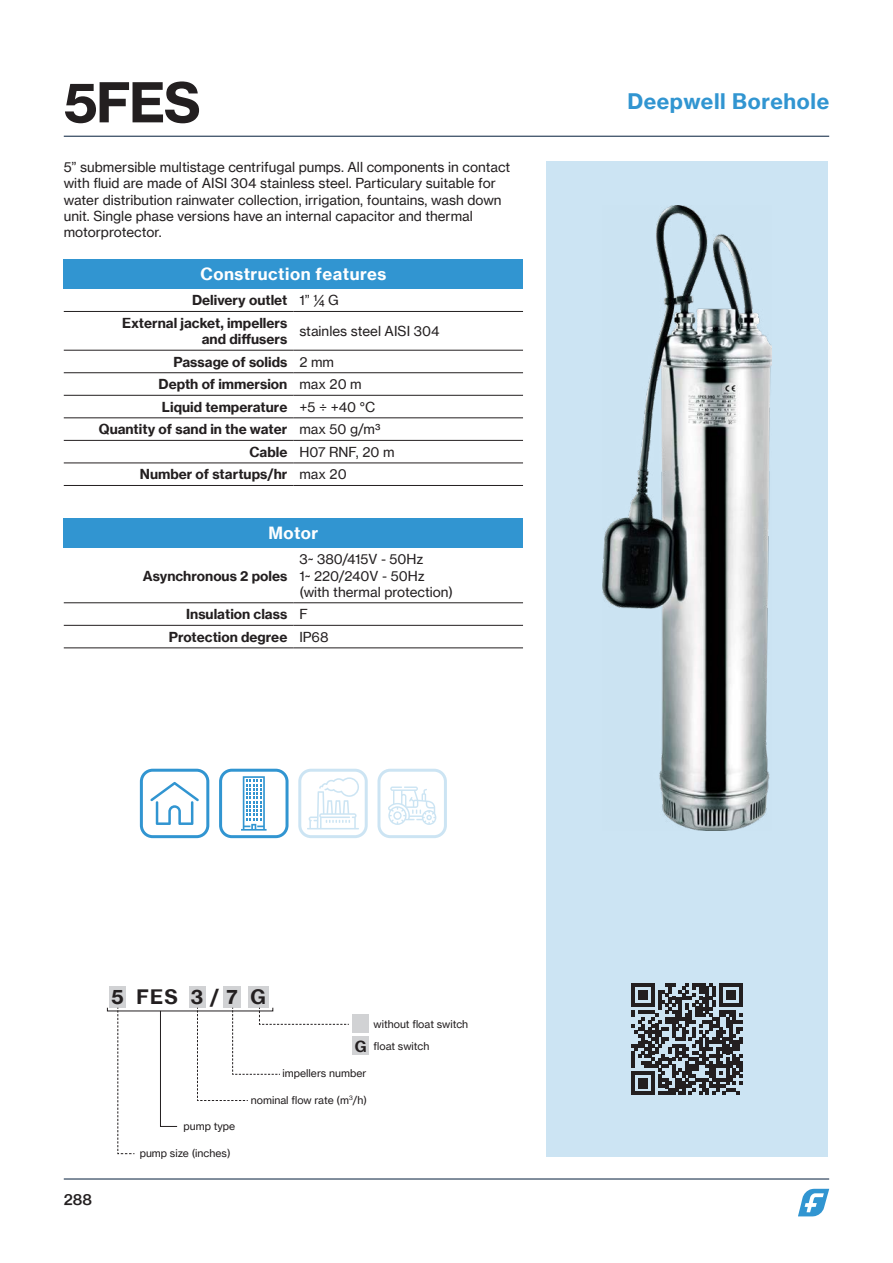
<style>
.page{position:relative;width:893px;height:1263px;background:#fff}
.page>*{position:absolute;margin:0;border:0;box-sizing:border-box;transform-origin:0 0}
.t1{font:700 54px "Neue Haas Grotesk Text Pro";color:#231f20}
.t2{font:700 21px "Neue Haas Grotesk Text Pro";letter-spacing:.03em;color:#3195d1}
.t3{font:700 19.5px "Neue Haas Grotesk Text Pro";color:#231f20}
.t4{font:700 16.5px "Neue Haas Grotesk Text Pro";letter-spacing:.03em;color:#fff}
.t5{font:500 15px "Neue Haas Grotesk Text Pro";color:#231f20}
.t6{font:13.5px/16.2px "Neue Haas Grotesk Text Pro";color:#231f20}
.t7{font:700 13.5px/22.5px "Neue Haas Grotesk Text Pro";color:#231f20}
.t8{font:10.5px/22.4px "Neue Haas Grotesk Text Pro";color:#231f20}
.s1{font-weight:400}
.s2{font-weight:700}
.s3{font-weight:700;font-size:15px}
</style>
<div class="page">
<hr style="left:64px;top:1178px;width:765px;height:1px;background:#051e3c">
<hr style="left:64px;top:136px;width:765px;height:1px;background:#051e3c">
<svg style="left:798px;top:1189px;width:31px;height:27px"></svg>
<div style="left:546px;top:162px;width:282px;height:995px;background:#cce4f3"></div>
<div style="left:64px;top:259px;width:459px;height:30px;background:#3195d1"></div>
<hr style="left:64px;top:311px;width:229px;height:1px;background:#231f20">
<hr style="left:293px;top:311px;width:230px;height:1px;background:#231f20">
<hr style="left:293px;top:350px;width:230px;height:1px;background:#231f20">
<hr style="left:64px;top:372px;width:229px;height:1px;background:#231f20">
<hr style="left:293px;top:372px;width:230px;height:1px;background:#231f20">
<hr style="left:64px;top:395px;width:229px;height:1px;background:#231f20">
<hr style="left:293px;top:395px;width:230px;height:1px;background:#231f20">
<hr style="left:64px;top:418px;width:229px;height:1px;background:#231f20">
<hr style="left:64px;top:440px;width:229px;height:1px;background:#231f20">
<hr style="left:293px;top:418px;width:230px;height:1px;background:#231f20">
<hr style="left:293px;top:440px;width:230px;height:1px;background:#231f20">
<hr style="left:293px;top:463px;width:230px;height:1px;background:#231f20">
<hr style="left:293px;top:485px;width:230px;height:1px;background:#231f20">
<hr style="left:64px;top:463px;width:229px;height:1px;background:#231f20">
<hr style="left:64px;top:350px;width:229px;height:1px;background:#231f20">
<hr style="left:64px;top:485px;width:229px;height:1px;background:#231f20">
<div style="left:64px;top:518px;width:459px;height:30px;background:#3195d1"></div>
<hr style="left:64px;top:602px;width:229px;height:1px;background:#231f20">
<hr style="left:293px;top:602px;width:230px;height:1px;background:#231f20">
<hr style="left:64px;top:625px;width:229px;height:1px;background:#231f20">
<hr style="left:293px;top:625px;width:230px;height:1px;background:#231f20">
<hr style="left:293px;top:648px;width:230px;height:1px;background:#231f20">
<hr style="left:64px;top:648px;width:229px;height:1px;background:#231f20">
<div style="left:219px;top:769px;width:70px;height:69px;border:3px solid #3195d1;border-radius:11px"></div>
<svg style="left:241px;top:776px;width:26px;height:55px"></svg>
<div style="left:140px;top:769px;width:69px;height:69px;border:3px solid #3195d1;border-radius:11px"></div>
<svg style="left:150px;top:782px;width:49px;height:43px"></svg>
<div style="left:377px;top:769px;width:70px;height:69px;border:3px solid #3195d1;border-radius:11px"></div>
<svg style="left:388px;top:786px;width:48px;height:39px"></svg>
<div style="left:298px;top:769px;width:70px;height:69px;border:3px solid #3195d1;border-radius:11px"></div>
<svg style="left:307px;top:777px;width:52px;height:52px"></svg>
<svg style="left:631px;top:983px;width:112px;height:112px"></svg>
<img style="left:602px;top:206px;width:170px;height:625px">
<div style="left:249px;top:986px;width:20px;height:22px;background:#d1d2d4"></div>
<div style="left:224px;top:986px;width:17px;height:22px;background:#d1d2d4"></div>
<div style="left:189px;top:986px;width:16px;height:22px;background:#d1d2d4"></div>
<div style="left:110px;top:986px;width:16px;height:22px;background:#d1d2d4"></div>
<svg style="left:160px;top:1010px;width:18px;height:117px"></svg>
<svg style="left:117px;top:1007px;width:18px;height:147px"></svg>
<div style="left:353px;top:1014px;width:16px;height:18px;background:#d1d2d4"></div>
<div style="left:353px;top:1037px;width:16px;height:18px;background:#d1d2d4"></div>
<svg style="left:197px;top:1007px;width:152px;height:94px"></svg>
<h1 class="t1" style="left:64px;top:69px;width:139px">5FES</h1>
<p class="t6" style="left:64px;top:159px;width:448px">5” submersible multistage centrifugal pumps. All components in contact with fluid are made of AISI 304 stainless steel. Particulary suitable for water distribution rainwater collection, irrigation, fountains, wash down unit. Single phase versions have an internal capacitor and thermal motorprotector.</p>
<p class="t4" style="left:200px;top:264px;width:187px">Construction features</p>
<p class="t7" style="left:122px;top:289px;width:218px;text-indent:70px">Delivery outlet <span class="s1">1” 1/4 G<br></span>External jacket, impellers</p>
<p class="t7" style="left:202px;top:328px;width:87px">and diffusers</p>
<p class="t6" style="left:299px;top:323px;width:142px">stainles steel AISI 304</p>
<p class="t7" style="left:173px;top:350px;width:162px">Passage of solids <span class="s1">2 mm</span></p>
<p class="t7" style="left:159px;top:373px;width:205px">Depth of immersion <span class="s1">max 20 m</span></p>
<p class="t7" style="left:162px;top:396px;width:215px">Liquid temperature <span class="s1">+5 ÷ +40 °C</span></p>
<p class="t7" style="left:99px;top:418px;width:283px">Quantity of sand in the water <span class="s1">max 50 g/m3</span></p>
<p class="t6" style="left:249px;top:444px;width:147px"><span class="s2">Cable</span> H07 RNF, 20 m</p>
<p class="t7" style="left:140px;top:463px;width:208px">Number of startups/hr <span class="s1">max 20</span></p>
<p class="t4" style="left:268px;top:523px;width:51px">Motor</p>
<p class="t7" style="left:143px;top:564px;width:146px">Asynchronous 2 poles</p>
<p class="t6" style="left:299px;top:551px;width:155px">3~ 380/415V - 50Hz<br>1~ 220/240V - 50Hz (with thermal protection)</p>
<p class="t7" style="left:169px;top:603px;width:161px;text-align:center">Insulation class <span class="s1">F<br></span>Protection degree <span class="s1">IP68</span></p>
<h2 class="t2" style="left:627px;top:89px;width:203px">Deepwell Borehole</h2>
<p class="t5" style="left:64px;top:1190px;width:30px">288</p>
<h3 class="t3" style="left:111px;top:985px;width:156px">5 FES 3 / 7 G</h3>
<p class="t8" style="left:355px;top:1012px;width:115px;text-indent:19px">without float switch<br><span class="s3">G</span> float switch</p>
<p class="t8" style="left:283px;top:1062px;width:85px">impellers number</p>
<p class="t8" style="left:184px;top:1115px;width:53px">pump type</p>
<p class="t8" style="left:140px;top:1142px;width:92px">pump size (inches)</p>
<p class="t8" style="left:251px;top:1089px;width:118px">nominal flow rate (m<sup>3</sup>/h)</p>
</div>
